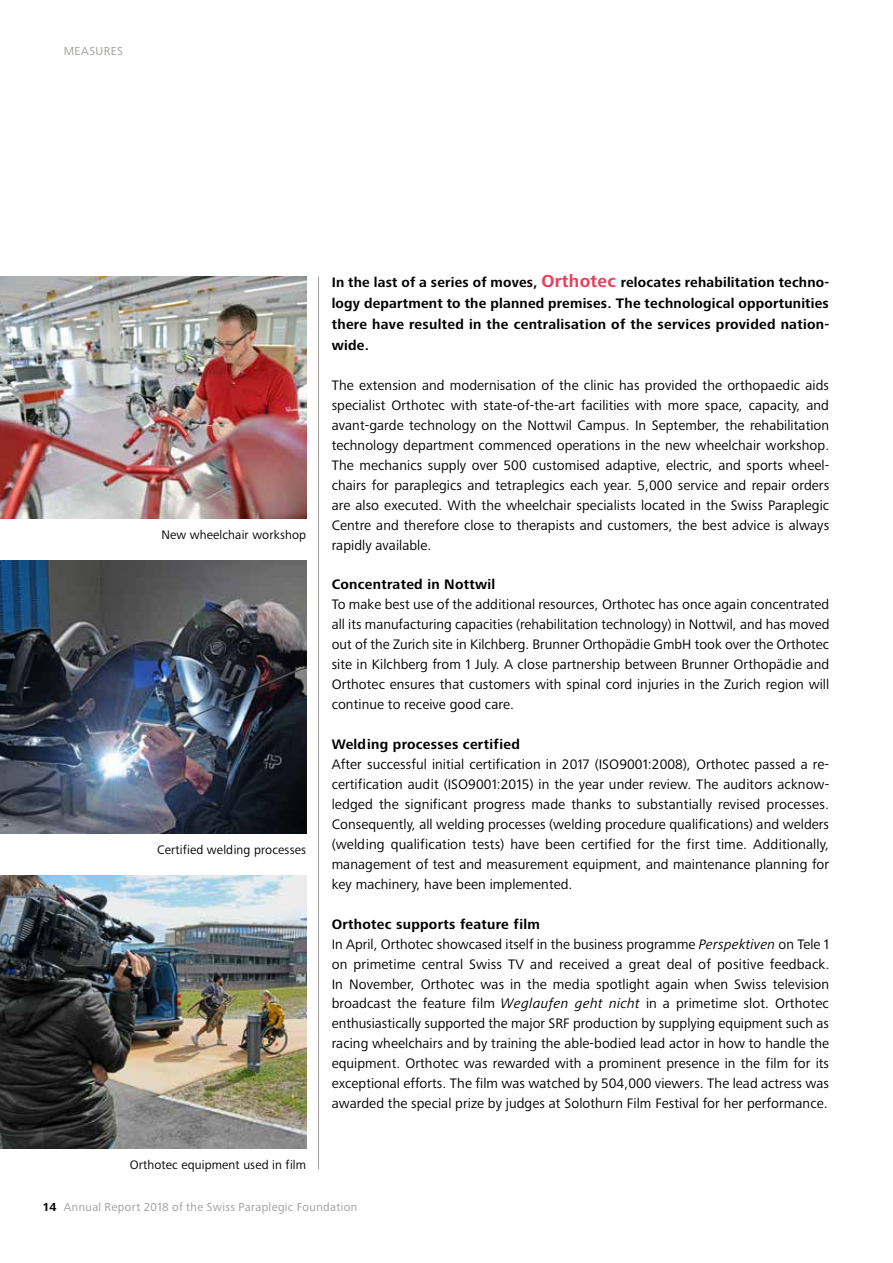
<style>
.page{position:relative;width:893px;height:1263px;background:#fff}
.page>*{position:absolute;margin:0;border:0;box-sizing:border-box;transform-origin:0 0}
.t1{font:14.25px/20px "Frutiger Next Pro";letter-spacing:.005em;color:#000;text-align:justify}
.t2{font:700 14.25px/21px "Frutiger Next Pro";letter-spacing:.02em;color:#000;text-align:justify}
.t3{font:12.75px "Frutiger Next Pro";letter-spacing:.01em;color:#000}
.t4{font:12px "Frutiger Next Pro";letter-spacing:.03em;color:#9e9d9b}
.s1{font-size:18px;color:#ea3f5c}
.s2{font-weight:700}
.s3{font-style:italic}
.s4{font-weight:700;color:#000}
</style>
<div class="page">
<img style="left:0;top:875px;width:306px;height:273px">
<img style="left:0;top:560px;width:306px;height:273px">
<img style="left:0;top:277px;width:306px;height:241px">
<hr style="left:318px;top:276px;width:1px;height:893px;background:#9e9d9b">
<p class="t4" style="left:64px;top:45px;width:61px">MEASURES</p>
<p class="t3" style="left:161px;top:527px;width:146px">New wheelchair workshop</p>
<p class="t3" style="left:157px;top:842px;width:150px">Certified welding processes</p>
<p class="t3" style="left:130px;top:1157px;width:178px">Orthotec equipment used in film</p>
<p class="t2" style="left:332px;top:272px;width:499px">In the last of a series of moves, <span class="s1">Orthotec</span> relocates rehabilitation techno&shy;logy department to the planned premises. The technological opportunities there have resulted in the centralisation of the services provided nation&shy;wide.</p>
<p class="t1" style="left:332px;top:375px;width:499px">The extension and modernisation of the clinic has provided the orthopaedic aids specialist Orthotec with state-of-the-art facilities with more space, capacity, and avant-garde technology on the Nottwil Campus. In September, the rehabilitation technology department commenced operations in the new wheelchair workshop.<br>The mechanics supply over 500 customised adaptive, electric, and sports wheel&shy;chairs for paraplegics and tetraplegics each year. 5,000 service and repair orders are also executed. With the wheelchair specialists located in the Swiss Paraplegic Centre and therefore close to therapists and customers, the best advice is always rapidly available.</p>
<p class="t2" style="left:332px;top:574px;width:165px">Concentrated in Nottwil</p>
<p class="t1" style="left:332px;top:595px;width:499px">To make best use of the additional resources, Orthotec has once again concentrated all its manufacturing capacities (rehabilitation technology) in Nottwil, and has moved out of the Zurich site in Kilchberg. Brunner Orthopädie GmbH took over the Orthotec site in Kilchberg from 1 July. A close partnership between Brunner Orthopädie and Orthotec ensures that customers with spinal cord injuries in the Zurich region will continue to receive good care.</p>
<p class="t2" style="left:332px;top:734px;width:190px">Welding processes certified</p>
<p class="t1" style="left:332px;top:754px;width:499px">After successful initial certification in 2017 (ISO9001:2008), Orthotec passed a re&shy;certification audit (ISO9001:2015) in the year under review. The auditors acknow&shy;ledged the significant progress made thanks to substantially revised processes.<br>Consequently, all welding processes (welding procedure qualifications) and welders (welding qualification tests) have been certified for the first time. Additionally, management of test and measurement equipment, and maintenance planning for key machinery, have been implemented.</p>
<p class="t1" style="left:332px;top:914px;width:499px;text-align:left"><span class="s2">Orthotec supports feature film<br></span>In April, Orthotec showcased itself in the business programme <span class="s3">Perspektiven</span> on Tele 1 on primetime central Swiss TV and received a great deal of positive feedback.<br>In November, Orthotec was in the media spotlight again when Swiss television broadcast the feature film <span class="s3">Weglaufen geht nicht</span> in a primetime slot. Orthotec enthusiastically supported the major SRF production by supplying equipment such as racing wheelchairs and by training the able-bodied lead actor in how to handle the equipment. Orthotec was rewarded with a prominent presence in the film for its exceptional efforts. The film was watched by 504,000 viewers. The lead actress was awarded the special prize by judges at Solothurn Film Festival for her performance.</p>
<p class="t4" style="left:43px;top:1200px;width:316px"><span class="s4">14</span> Annual Report 2018 of the Swiss Paraplegic Foundation</p>
</div>
